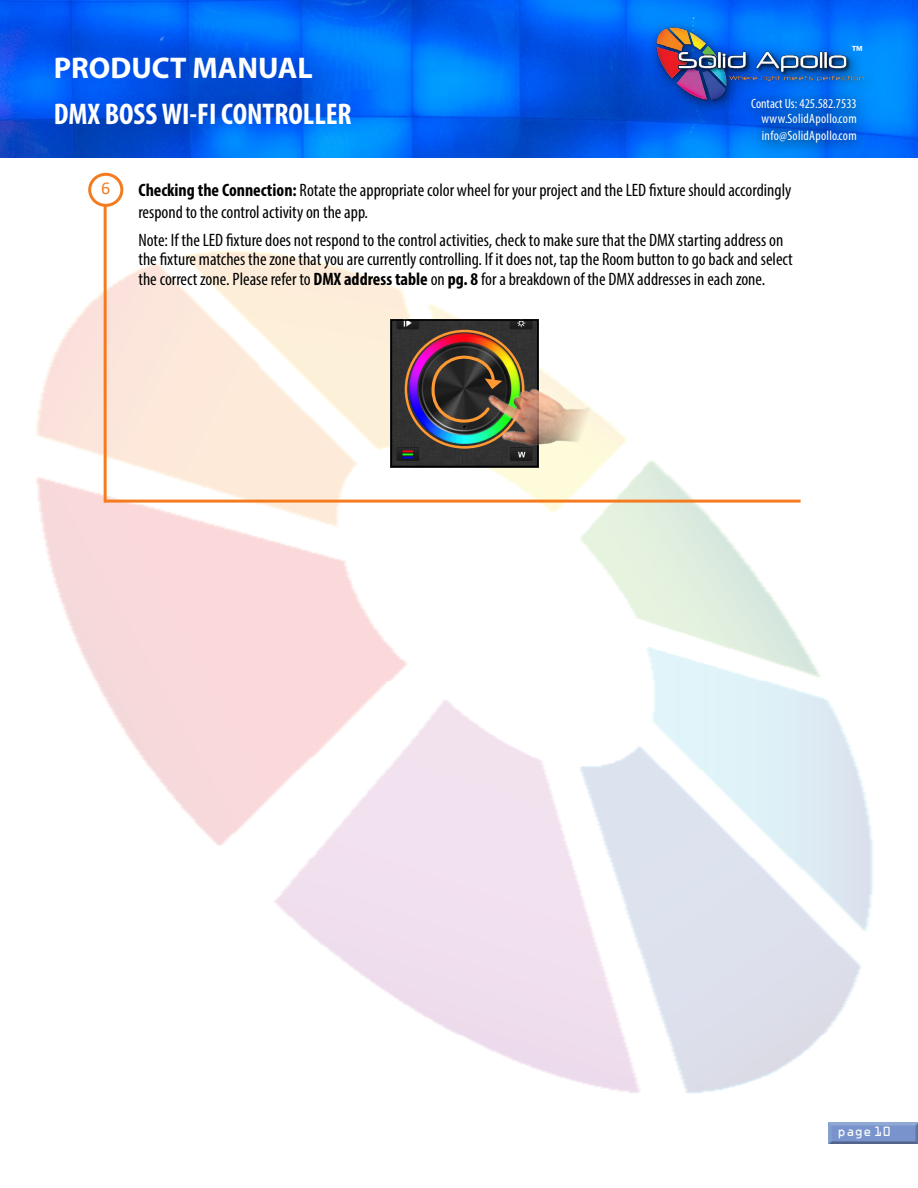
<style>
.page{position:relative;width:918px;height:1188px;background:#fff}
.page>*{position:absolute;margin:0;border:0;box-sizing:border-box;transform-origin:0 0}
.t1{font:700 condensed 30px "Myriad Pro";color:#fff}
.t2{font:700 30px "Myriad Pro";color:#fff}
.t3{font:condensed 18px/19.5px "Myriad Pro";color:#000}
.t4{font:18px "Calibri";color:#f47b20}
.t5{font:condensed 13.5px/15.6px "Myriad Pro";letter-spacing:.02em;color:#fff;text-align:right}
.t6{font:500 13.5px "Franklin Gothic";color:#fff}
.t7{font:12px "OCRA Std";color:#fff}
.s1{font-weight:700}
</style>
<div class="page">
<svg style="left:0;top:0;width:918px;height:154px;background:#0061eb"></svg>
<svg style="left:750px;top:114px;width:118px;height:6px"></svg>
<svg style="left:749px;top:120px;width:120px;height:35px;background:#0067e1"></svg>
<div style="left:825px;top:1121px;width:93px;height:25px;background:#000;opacity:.5"></div>
<div style="left:648px;top:20px;width:229px;height:94px;background:#000;opacity:.58"></div>
<img style="left:655px;top:27px;width:209px;height:74px">
<img style="left:36px;top:240px;width:837px;height:853px">
<div style="left:88px;top:173px;width:35px;height:34px;border:3px solid #f47b20;border-radius:50%"></div>
<hr style="left:104px;top:206px;width:3px;height:297px;background:#f47b20">
<hr style="left:105px;top:500px;width:696px;height:3px;background:#f47b20">
<img style="left:394px;top:322px;width:141px;height:142px">
<div style="left:391px;top:319px;width:147px;height:148px;border:2px solid #000"></div>
<img style="left:457px;top:344px;width:151px;height:141px">
<svg style="left:430px;top:356px;width:72px;height:69px;background:#493d2f"></svg>
<p class="t6" style="left:852px;top:42px;width:12px">™</p>
<h1 class="t2" style="left:54px;top:48px;width:260px">PRODUCT MANUAL</h1>
<h1 class="t1" style="left:54px;top:95px;width:299px">DMX BOSS WI-FI CONTROLLER</h1>
<p class="t5" style="left:751px;top:95px;width:107px">Contact Us: 425.582.7533 www.SolidApollo.com</p>
<p class="t5" style="left:762px;top:128px;width:96px">info@SolidApollo.com</p>
<p class="t4" style="left:101px;top:176px;width:11px">6</p>
<p class="t3" style="left:138px;top:179px;width:654px;line-height:21.6px"><span class="s1">Checking the Connection:</span> Rotate the appropriate color wheel for your project and the LED fixture should accordingly respond to the control activity on the app.</p>
<p class="t3" style="left:138px;top:230px;width:656px">Note: If the LED fixture does not respond to the control activities, check to make sure that the DMX starting address on the fixture matches the zone that you are currently controlling. If it does not, tap the Room button to go back and select the correct zone. Please refer to <span class="s1">DMX address table</span> on <span class="s1">pg. 8</span> for a breakdown of the DMX addresses in each zone.</p>
<p class="t7" style="left:837px;top:1126px;width:55px">page 10</p>
</div>
